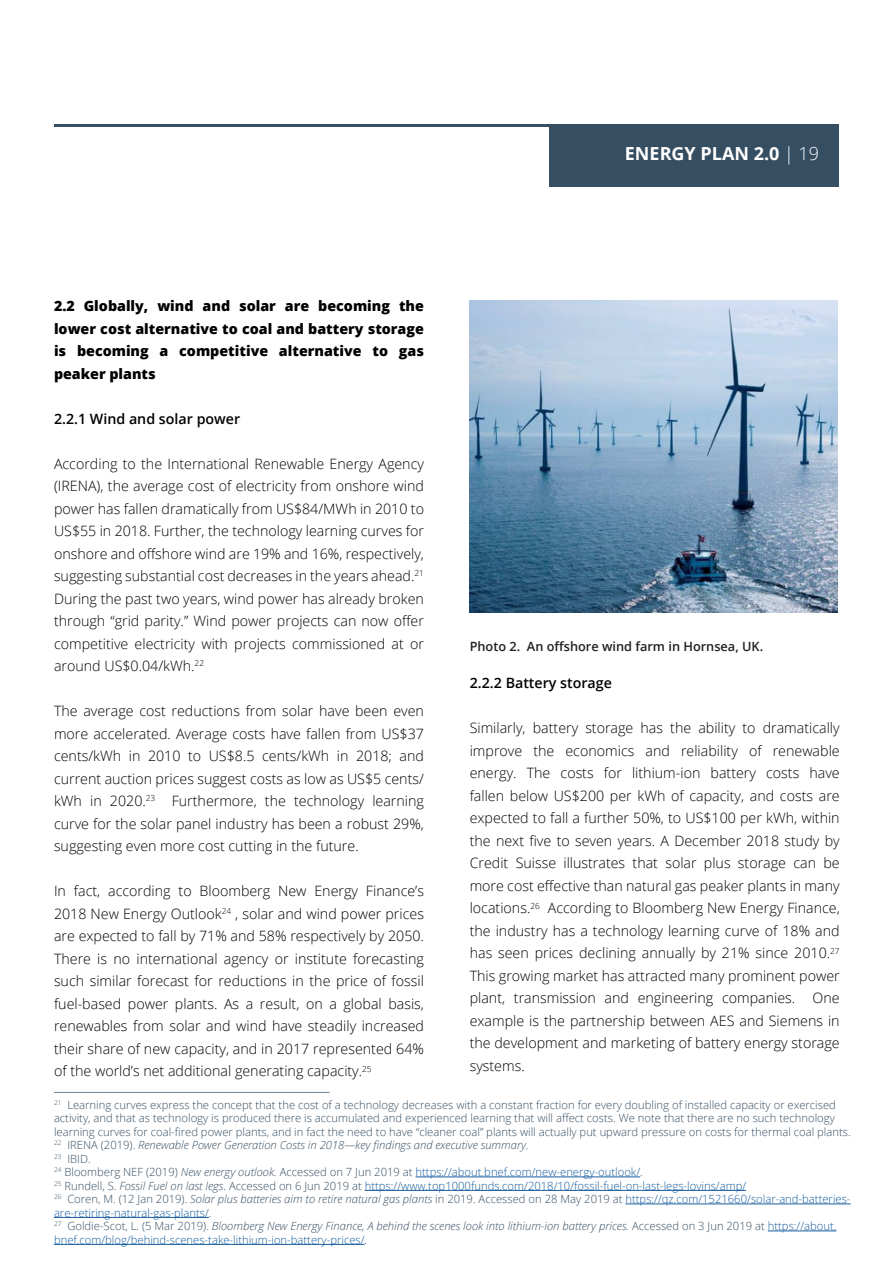
<style>
.page{position:relative;width:893px;height:1263px;background:#fff}
.page>*{position:absolute;margin:0;border:0;box-sizing:border-box;transform-origin:0 0}
.t1{font:700 18px "Open Sans";color:#fff}
.t2{font:300 14.25px/22.5px "Open Sans";color:#000;text-align:justify}
.t3{font:800 14.25px/22.5px "Open Sans";color:#000;text-align:justify}
.t4{font:600 14.25px "Open Sans";color:#000}
.t5{font:600 12.75px "Open Sans";color:#231f20}
.t6{font:300 11.25px/13.5px "Open Sans";color:#364e62}
.t7{font:300 11.25px/13.5px "Open Sans";color:#175d9e}
.t8{font:italic 300 11.25px/13.5px "Open Sans";color:#364e62}
.s1{font-weight:300}
.s2{font-style:normal}
.s3{color:#364e62}
.s4{font-style:italic;color:#364e62}
.s5{font-style:normal;color:#175d9e}
</style>
<div class="page">
<hr style="left:54px;top:124px;width:785px;height:2px;background:#364e62">
<div style="left:549px;top:126px;width:290px;height:61px;background:#364e62"></div>
<img style="left:469px;top:300px;width:368px;height:313px">
<hr style="left:415px;top:1176px;width:225px;height:1px;background:#175d9e">
<hr style="left:365px;top:1190px;width:381px;height:1px;background:#175d9e">
<hr style="left:625px;top:1203px;width:225px;height:1px;background:#175d9e">
<hr style="left:54px;top:1217px;width:155px;height:1px;background:#175d9e">
<hr style="left:768px;top:1230px;width:69px;height:1px;background:#175d9e">
<hr style="left:54px;top:1244px;width:311px;height:1px;background:#175d9e">
<hr style="left:54px;top:1092px;width:276px;height:1px;background:#6d7f90">
<p class="t1" style="left:625px;top:141px;width:196px">ENERGY PLAN 2.0 <span class="s1">| 19</span></p>
<p class="t3" style="left:54px;top:294px;width:371px">2.2 Globally, wind and solar are becoming the lower cost alternative to coal and battery storage is becoming a competitive alternative to gas peaker plants</p>
<p class="t4" style="left:54px;top:409px;width:188px">2.2.1 Wind and solar power</p>
<p class="t2" style="left:54px;top:452px;width:371px">According to the International Renewable Energy Agency (IRENA), the average cost of electricity from onshore wind power has fallen dramatically from US$84/MWh in 2010 to US$55 in 2018. Further, the technology learning curves for onshore and offshore wind are 19% and 16%, respectively, suggesting substantial cost decreases in the years ahead.<sup>21<br></sup>During the past two years, wind power has already broken through “grid parity.” Wind power projects can now offer competitive electricity with projects commissioned at or around US$0.04/kWh.<sup>22</sup></p>
<p class="t2" style="left:54px;top:699px;width:371px">The average cost reductions from solar have been even more accelerated. Average costs have fallen from US$37 cents/kWh in 2010 to US$8.5 cents/kWh in 2018; and current auction prices suggest costs as low as US$5 cents/ kWh in 2020.<sup>23</sup> Furthermore, the technology learning curve for the solar panel industry has been a robust 29%, suggesting even more cost cutting in the future.</p>
<p class="t2" style="left:54px;top:879px;width:371px">In fact, according to Bloomberg New Energy Finance’s 2018 New Energy Outlook<sup>24</sup> , solar and wind power prices are expected to fall by 71% and 58% respectively by 2050.<br>There is no international agency or institute forecasting such similar forecast for reductions in the price of fossil fuel-based power plants. As a result, on a global basis, renewables from solar and wind have steadily increased their share of new capacity, and in 2017 represented 64% of the world’s net additional generating capacity.<sup>25</sup></p>
<p class="t5" style="left:470px;top:637px;width:295px">Photo 2. An offshore wind farm in Hornsea, UK.</p>
<p class="t4" style="left:470px;top:673px;width:144px">2.2.2 Battery storage</p>
<p class="t2" style="left:470px;top:716px;width:371px">Similarly, battery storage has the ability to dramatically improve the economics and reliability of renewable energy. The costs for lithium-ion battery costs have fallen below US$200 per kWh of capacity, and costs are expected to fall a further 50%, to US$100 per kWh, within the next five to seven years. A December 2018 study by Credit Suisse illustrates that solar plus storage can be more cost effective than natural gas peaker plants in many locations.<sup>26</sup> According to Bloomberg New Energy Finance, the industry has a technology learning curve of 18% and has seen prices declining annually by 21% since 2010.<sup>27<br></sup>This growing market has attracted many prominent power plant, transmission and engineering companies. One example is the partnership between AES and Siemens in the development and marketing of battery energy storage systems.</p>
<p class="t6" style="left:54px;top:1097px;width:798px"><sup>21</sup> Learning curves express the concept that the cost of a technology decreases with a constant fraction for every doubling of installed capacity or exercised activity, and that as technology is produced there is accumulated and experienced learning that will affect costs. We note that there are no such technology learning curves for coal-fired power plants, and in fact the need to have “cleaner coal” plants will actually put upward pressure on costs for thermal coal plants.</p>
<p class="t8" style="left:54px;top:1138px;width:476px"><sup>22</sup> <span class="s2">IRENA (2019).</span> Renewable Power Generation Costs in 2018—key findings and executive summary.</p>
<p class="t6" style="left:54px;top:1151px;width:38px"><sup>23</sup> IBID.</p>
<p class="t7" style="left:54px;top:1165px;width:590px"><sup>24</sup> <span class="s3">Bloomberg NEF (2019)</span> <span class="s4">New energy outlook.</span> <span class="s3">Accessed on 7 Jun 2019 at</span> https://about.bnef.com/new-energy-outlook/<span class="s3">.</span></p>
<p class="t7" style="left:54px;top:1178px;width:694px"><sup>25</sup> <span class="s3">Rundell, S.</span> <span class="s4">Fossil Fuel on last legs</span><span class="s3">. Accessed on 6 Jun 2019 at</span> https://www.top1000funds.com/2018/10/fossil-fuel-on-last-legs-lovins/amp/</p>
<p class="t7" style="left:54px;top:1192px;width:798px"><sup>26</sup> <span class="s3">Coren, M. (12 Jan 2019).</span> <span class="s4">Solar plus batteries aim to retire natural gas plants</span> <span class="s3">in 2019. Accessed on 28 May 2019 at</span> https://qz.com/1521660/solar-and-batteries&shy;are-retiring-natural-gas-plants/<span class="s3">.</span></p>
<p class="t8" style="left:54px;top:1219px;width:784px"><sup>27</sup> <span class="s2">Goldie-Scot, L. (5 Mar 2019).</span> Bloomberg New Energy Finance, A behind the scenes look into lithium-ion battery prices. <span class="s2">Accessed on 3 Jun 2019 at</span> <span class="s5">https://about. bnef.com/blog/behind-scenes-take-lithium-ion-battery-prices/</span><span class="s2">.</span></p>
</div>
